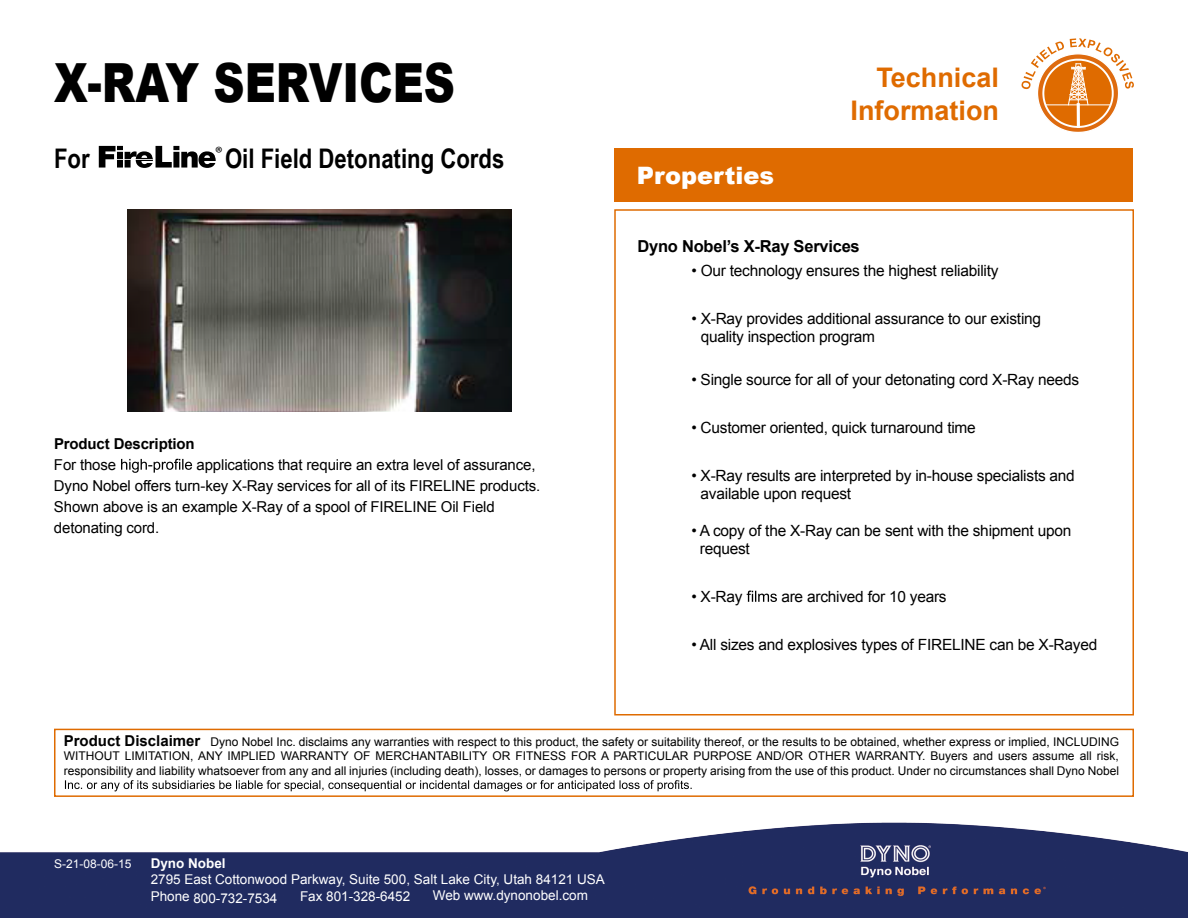
<style>
.page{position:relative;width:1188px;height:918px;background:#fff}
.page>*{position:absolute;margin:0;border:0;box-sizing:border-box;transform-origin:0 0}
.t1{font:900 54px "Arial";color:#000;scale:.8 1}
.t2{font:700 27px "Arial Narrow";color:#000}
.t3{font:700 27px/32.4px "Arial";color:#df6b00;text-align:right}
.t4{font:900 24px "Arial";color:#fff}
.t5{font:18px "Myriad Pro";color:#000}
.t6{font:700 16.5px "Arial";letter-spacing:-.015em;color:#000}
.t7{font:15.45px/18.6px "Arial";letter-spacing:-.015em;color:#000}
.t8{font:15px/21px "Arial";letter-spacing:-.01em;color:#000}
.t9{font:700 15px "Arial";letter-spacing:-.01em;color:#000}
.t10{font:13.5px/18.8px "Arial";color:#fff}
.t11{font:700 13.5px "Arial";color:#fff}
.t12{font:12px/14.4px "Arial";color:#000;text-align:justify}
.t13{font:12px "Arial";color:#fff}
.s1{font-weight:700;font-size:15px}
</style>
<div class="page">
<div style="left:614px;top:148px;width:519px;height:54px;background:#df6b00"></div>
<div style="left:614px;top:209px;width:520px;height:507px;border:2px solid #df6b00"></div>
<svg style="left:1022px;top:38px;width:112px;height:94px"></svg>
<hr style="left:1077px;top:105px;width:3px;height:21px;background:#fff">
<div style="left:54px;top:729px;width:1080px;height:68px;border:2px solid #df6b00"></div>
<svg style="left:65px;top:780px;width:627px;height:11px"></svg>
<svg style="left:747px;top:591px;width:30px;height:11px"></svg>
<img style="left:128px;top:209px;width:384px;height:203px">
<svg style="left:121px;top:459px;width:71px;height:14px"></svg>
<svg style="left:99px;top:146px;width:117px;height:22px"></svg>
<hr style="left:117px;top:159px;width:36px;height:1px;background:#fff">
<img style="left:0;top:822px;width:1188px;height:96px">
<h1 class="t1" style="left:54px;top:44px;width:503px">X-RAY SERVICES</h1>
<h3 class="t5" style="left:215px;top:142px;width:9px">®</h3>
<h2 class="t2" style="left:54px;top:138px;width:37px">For</h2>
<h2 class="t2" style="left:225px;top:138px;width:281px">Oil Field Detonating Cords</h2>
<p class="t9" style="left:54px;top:433px;width:142px">Product Description</p>
<p class="t8" style="left:54px;top:454px;width:64px">For those</p>
<p class="t8" style="left:54px;top:454px;width:488px;text-indent:143px">applications that require an extra level of assurance, Dyno Nobel offers turn-key X-Ray services for all of its FIRELINE products.<br>Shown above is an example X-Ray of a spool of FIRELINE Oil Field detonating cord.</p>
<h3 class="t4" style="left:637px;top:158px;width:139px">Properties</h3>
<h2 class="t3" style="left:851px;top:62px;width:150px">Technical<br>Information</h2>
<h3 class="t6" style="left:637px;top:234px;width:224px">Dyno Nobel’s X-Ray Services</h3>
<p class="t7" style="left:691px;top:261px;width:309px">• Our technology ensures the highest reliability</p>
<p class="t7" style="left:701px;top:309px;width:342px;text-indent:-9px">• X-Ray provides additional assurance to our existing quality inspection program</p>
<p class="t7" style="left:691px;top:370px;width:389px">• Single source for all of your detonating cord X-Ray needs</p>
<p class="t7" style="left:691px;top:418px;width:286px">• Customer oriented, quick turnaround time</p>
<p class="t7" style="left:701px;top:466px;width:376px;text-indent:-9px">• X-Ray results are interpreted by in-house specialists and available upon request</p>
<p class="t7" style="left:700px;top:521px;width:373px;line-height:18px;text-indent:-8px">• A copy of the X-Ray can be sent with the shipment upon request</p>
<p class="t7" style="left:691px;top:587px;width:53px">• X-Ray</p>
<p class="t7" style="left:781px;top:587px;width:167px">are archived for 10 years</p>
<p class="t7" style="left:691px;top:635px;width:407px">• All sizes and explosives types of FIRELINE can be X-Rayed</p>
<p class="t12" style="left:64px;top:734px;width:1057px"><span class="s1">Product Disclaimer</span> Dyno Nobel Inc. disclaims any warranties with respect to this product, the safety or suitability thereof, or the results to be obtained, whether express or implied, INCLUDING WITHOUT LIMITATION, ANY IMPLIED WARRANTY OF MERCHANTABILITY OR FITNESS FOR A PARTICULAR PURPOSE AND/OR OTHER WARRANTY. Buyers and users assume all risk, responsibility and liability whatsoever from any and all injuries (including death), losses, or damages to persons or property arising from the use of this product. Under no circumstances shall Dyno Nobel</p>
<p class="t13" style="left:54px;top:855px;width:79px">S-21-08-06-15</p>
<p class="t11" style="left:151px;top:854px;width:77px">Dyno Nobel</p>
<p class="t10" style="left:151px;top:870px;width:456px">2795 East Cottonwood Parkway, Suite 500, Salt Lake City, Utah 84121 USA<br>Phone 800-732-7534</p>
<p class="t10" style="left:300px;top:887px;width:112px">Fax 801-328-6452</p>
<p class="t10" style="left:433px;top:886px;width:157px">Web www.dynonobel.com</p>
</div>
